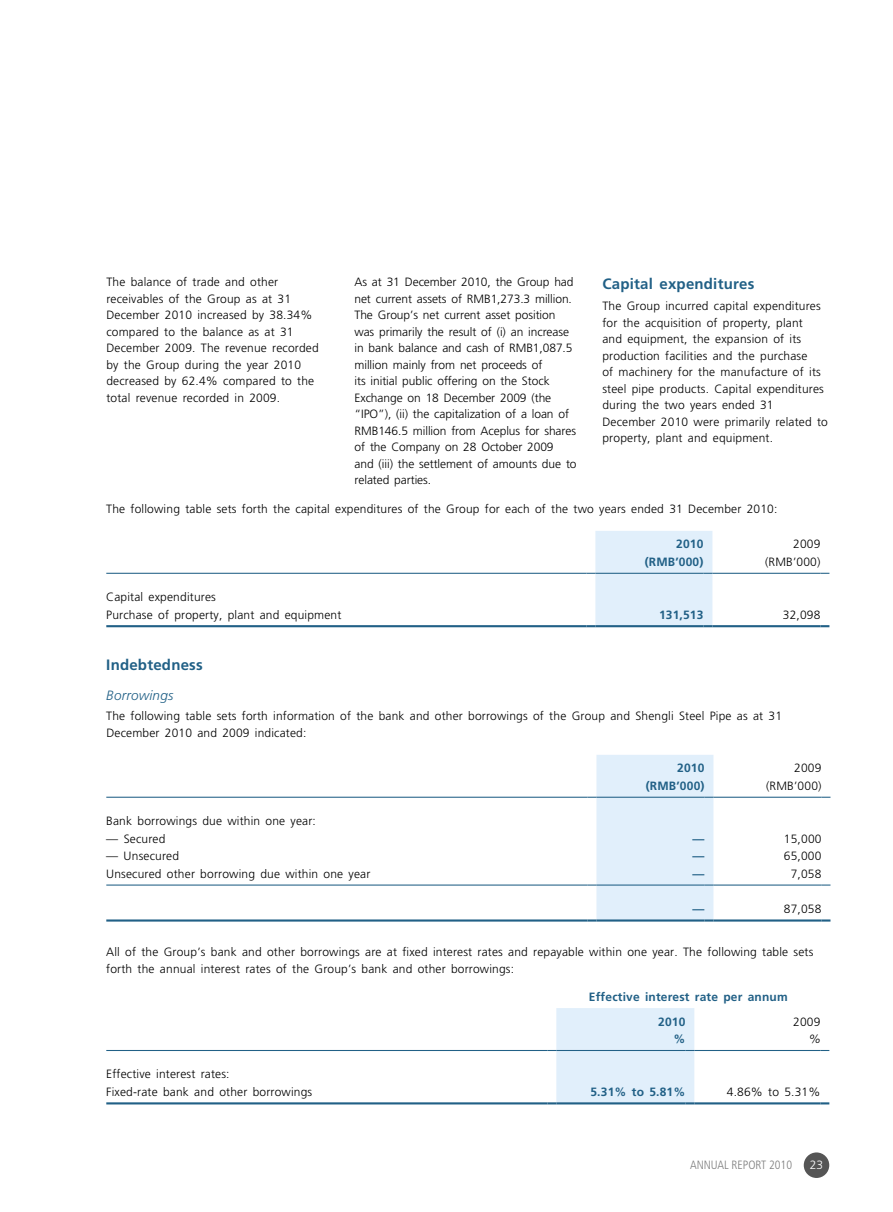
<style>
.page{position:relative;width:893px;height:1212px;background:#fff}
.page>*{position:absolute;margin:0;border:0;box-sizing:border-box;transform-origin:0 0}
.t1{font:700 15px "Frutiger LT Std";letter-spacing:.015em;color:#216086}
.t2{font:italic 300 13.5px "Frutiger LT Std";letter-spacing:.015em;color:#216086}
.t3{font:300 12px/16.5px "Frutiger LT Std";letter-spacing:.015em;color:#000}
.t4{font:300 12px/16.5px "Frutiger LT Std";letter-spacing:-.005em;color:#000}
.t5{font:700 12px/24.9px "Frutiger LT Std";letter-spacing:.015em;color:#216086}
.t6{font:300 condensed 12px "Frutiger LT Std";color:#7c7c7c}
.t7{font:300 12px "Frutiger LT Std";color:#fff}
.t8{font:italic 300 12px "Frutiger LT Std";color:#000}
</style>
<div class="page">
<div style="left:804px;top:1152px;width:25px;height:26px;background:#555;border-radius:50%"></div>
<hr style="left:106px;top:625px;width:480px;height:2px;background:#216086">
<hr style="left:712px;top:625px;width:108px;height:2px;background:#216086">
<svg style="left:820px;top:625px;width:9px;height:2px"></svg>
<hr style="left:106px;top:573px;width:480px;height:1px;background:#216086">
<svg style="left:586px;top:531px;width:126px;height:96px;background:#ddebf7"></svg>
<hr style="left:712px;top:573px;width:108px;height:1px;background:#216086">
<hr style="left:106px;top:797px;width:481px;height:1px;background:#216086">
<hr style="left:713px;top:797px;width:108px;height:1px;background:#216086">
<hr style="left:106px;top:884px;width:481px;height:1px;background:#216086">
<hr style="left:713px;top:884px;width:108px;height:1px;background:#216086">
<hr style="left:106px;top:919px;width:481px;height:2px;background:#216086">
<svg style="left:587px;top:755px;width:126px;height:166px;background:#deecf8"></svg>
<hr style="left:713px;top:919px;width:108px;height:2px;background:#216086">
<svg style="left:821px;top:919px;width:9px;height:2px"></svg>
<hr style="left:106px;top:1050px;width:441px;height:1px;background:#216086">
<hr style="left:694px;top:1050px;width:126px;height:1px;background:#216086">
<hr style="left:106px;top:1102px;width:441px;height:2px;background:#216086">
<svg style="left:547px;top:1008px;width:147px;height:96px;background:#ddecf7"></svg>
<hr style="left:694px;top:1102px;width:126px;height:2px;background:#216086">
<svg style="left:820px;top:1102px;width:9px;height:2px"></svg>
<p class="t3" style="left:106px;top:274px;width:214px">The balance of trade and other receivables of the Group as at 31<br>December 2010 increased by 38.34% compared to the balance as at 31<br>December 2009. The revenue recorded by the Group during the year 2010 decreased by 62.4% compared to the total revenue recorded in 2009.</p>
<p class="t4" style="left:354px;top:274px;width:224px">As at 31 December 2010, the Group had net current assets of RMB1,273.3 million.<br>The Group’s net current asset position was primarily the result of (i) an increase in bank balance and cash of RMB1,087.5 million mainly from net proceeds of<br>its initial public offering on the Stock Exchange on 18 December 2009 (the “IPO”), (ii) the capitalization of a loan of RMB146.5 million from Aceplus for shares of the Company on 28 October 2009<br>and (iii) the settlement of amounts due to related parties.</p>
<p class="t1" style="left:602px;top:275px;width:153px">Capital expenditures</p>
<p class="t3" style="left:602px;top:298px;width:227px">The Group incurred capital expenditures for the acquisition of property, plant<br>and equipment, the expansion of its production facilities and the purchase<br>of machinery for the manufacture of its steel pipe products. Capital expenditures during the two years ended 31<br>December 2010 were primarily related to property, plant and equipment.</p>
<p class="t3" style="left:106px;top:501px;width:673px">The following table sets forth the capital expenditures of the Group for each of the two years ended 31 December 2010:</p>
<p class="t5" style="left:676px;top:532px;width:29px">2010</p>
<p class="t3" style="left:793px;top:536px;width:29px">2009</p>
<p class="t5" style="left:645px;top:549px;width:60px">(RMB’000)</p>
<p class="t3" style="left:765px;top:553px;width:57px">(RMB’000)</p>
<p class="t3" style="left:106px;top:588px;width:237px;line-height:17.4px">Capital expenditures<br>Purchase of property, plant and equipment</p>
<p class="t5" style="left:659px;top:602px;width:46px">131,513</p>
<p class="t3" style="left:783px;top:606px;width:39px">32,098</p>
<p class="t1" style="left:106px;top:656px;width:98px">Indebtedness</p>
<p class="t2" style="left:106px;top:687px;width:68px">Borrowings</p>
<p class="t3" style="left:106px;top:708px;width:677px">The following table sets forth information of the bank and other borrowings of the Group and Shengli Steel Pipe as at 31<br>December 2010 and 2009 indicated:</p>
<p class="t5" style="left:677px;top:756px;width:29px">2010</p>
<p class="t3" style="left:794px;top:760px;width:29px">2009</p>
<p class="t5" style="left:646px;top:773px;width:60px">(RMB’000)</p>
<p class="t3" style="left:766px;top:777px;width:57px">(RMB’000)</p>
<p class="t3" style="left:106px;top:813px;width:211px">Bank borrowings due within one year:</p>
<p class="t3" style="left:106px;top:830px;width:61px">— Secured</p>
<p class="t5" style="left:692px;top:826px;width:13px">—</p>
<p class="t3" style="left:784px;top:830px;width:39px">15,000</p>
<p class="t3" style="left:106px;top:848px;width:74px">— Unsecured</p>
<p class="t5" style="left:692px;top:843px;width:13px">—</p>
<p class="t3" style="left:784px;top:848px;width:39px">65,000</p>
<p class="t3" style="left:106px;top:865px;width:266px">Unsecured other borrowing due within one year</p>
<p class="t5" style="left:692px;top:861px;width:13px">—</p>
<p class="t3" style="left:791px;top:865px;width:32px">7,058</p>
<p class="t5" style="left:692px;top:896px;width:13px">—</p>
<p class="t3" style="left:784px;top:901px;width:39px">87,058</p>
<p class="t3" style="left:106px;top:944px;width:709px">All of the Group’s bank and other borrowings are at fixed interest rates and repayable within one year. The following table sets forth the annual interest rates of the Group’s bank and other borrowings:</p>
<p class="t5" style="left:658px;top:984px;width:131px;text-indent:-69px">Effective interest rate per annum<br>2010</p>
<p class="t3" style="left:793px;top:1013px;width:29px">2009</p>
<p class="t3" style="left:106px;top:1066px;width:207px;line-height:17.4px">Effective interest rates:<br>Fixed-rate bank and other borrowings</p>
<p class="t5" style="left:673px;top:1026px;width:13px">%</p>
<p class="t8" style="left:809px;top:1032px;width:13px">%</p>
<p class="t5" style="left:590px;top:1079px;width:96px">5.31% to 5.81%</p>
<p class="t3" style="left:727px;top:1084px;width:95px">4.86% to 5.31%</p>
<p class="t6" style="left:690px;top:1158px;width:104px">ANNUAL REPORT 2010</p>
<p class="t7" style="left:810px;top:1158px;width:15px">23</p>
</div>
